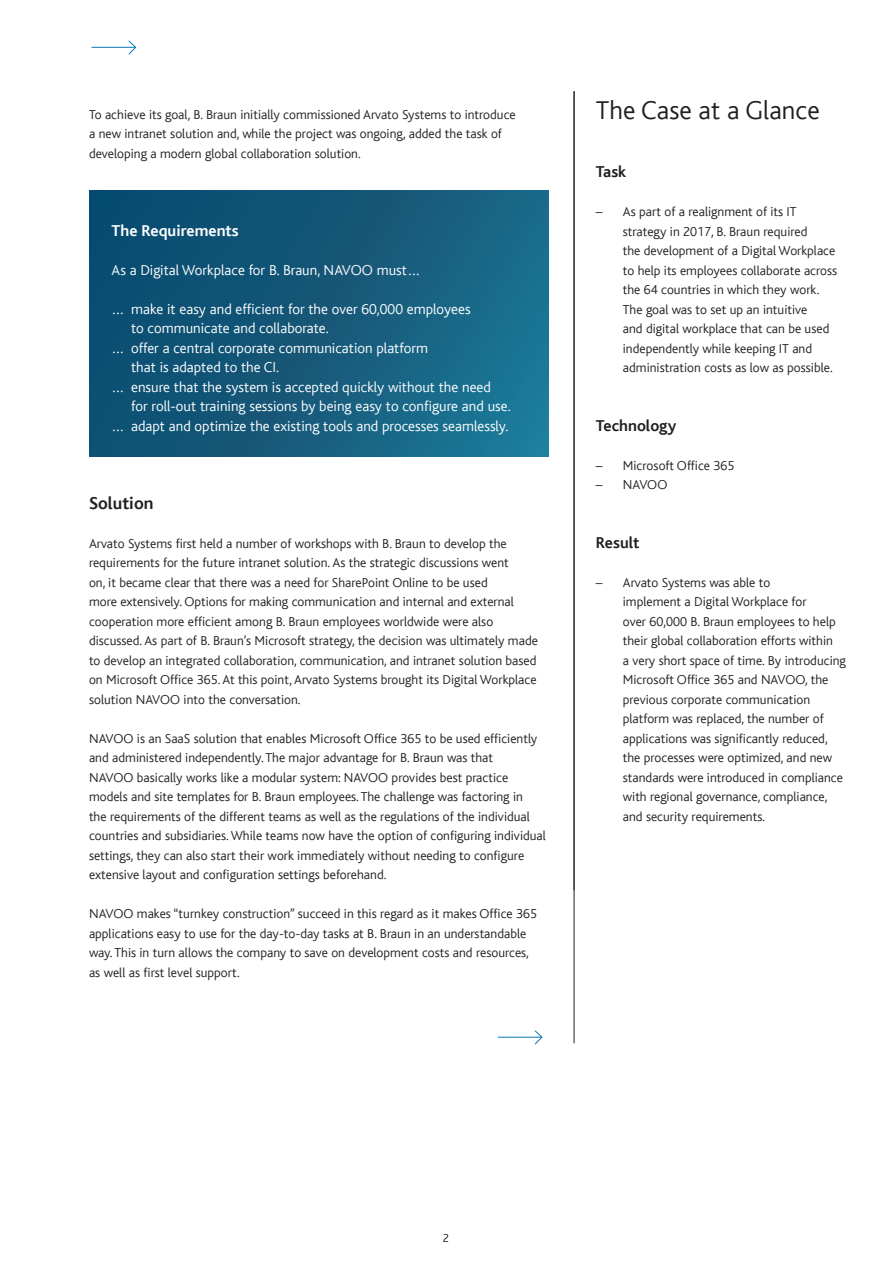
<style>
.page{position:relative;width:893px;height:1263px;background:#fff}
.page>*{position:absolute;margin:0;border:0;box-sizing:border-box;transform-origin:0 0}
.H2_grau{font:300 27px "Bliss";color:#231f20}
.Fliesstext_grau{font:700 18px "Bliss";color:#231f20}
.Bullets_grau{font:700 16.5px "Bliss";color:#231f20}
.Fliesstext_grau-2{font:700 16.5px "Bliss";color:#fff}
.Fliesstext_grau-3{font:300 15px/19.5px "Bliss";color:#fff}
.Fliesstext_grau-4{font:300 13.5px/19.5px "Bliss";color:#231f20}
.t1{font:300 12px "Bliss";color:#231f20}
</style>
<div class="page">
<hr style="left:92px;top:47px;width:44px;height:1px;background:#0779b5">
<svg style="left:128px;top:40px;width:9px;height:15px"></svg>
<hr style="left:574px;top:91px;width:1px;height:952px;background:#231f20">
<hr style="left:498px;top:1037px;width:44px;height:1px;background:#0779b5">
<svg style="left:534px;top:1030px;width:9px;height:15px"></svg>
<img style="left:89px;top:191px;width:460px;height:266px">
<p class="Fliesstext_grau-4" style="left:89px;top:105px;width:428px">To achieve its goal, B. Braun initially commissioned Arvato Systems to introduce a new intranet solution and, while the project was ongoing, added the task of developing a modern global collaboration solution.</p>
<p class="Fliesstext_grau-2" style="left:112px;top:222px;width:129px">The Requirements</p>
<p class="Fliesstext_grau-3" style="left:112px;top:260px;width:310px">As a Digital Workplace for B. Braun, NAVOO must…</p>
<p class="Fliesstext_grau-3" style="left:131px;top:299px;width:341px;text-indent:-20px">… make it easy and efficient for the over 60,000 employees to communicate and collaborate.</p>
<p class="Fliesstext_grau-3" style="left:131px;top:338px;width:298px;text-indent:-20px">… offer a central corporate communication platform that is adapted to the CI.</p>
<p class="Fliesstext_grau-3" style="left:131px;top:377px;width:381px;text-indent:-20px">… ensure that the system is accepted quickly without the need for roll-out training sessions by being easy to configure and use.</p>
<p class="Fliesstext_grau-3" style="left:112px;top:416px;width:398px">… adapt and optimize the existing tools and processes seamlessly.</p>
<p class="Fliesstext_grau" style="left:89px;top:493px;width:66px">Solution</p>
<p class="Fliesstext_grau-4" style="left:89px;top:534px;width:450px">Arvato Systems first held a number of workshops with B. Braun to develop the requirements for the future intranet solution. As the strategic discussions went<br>on, it became clear that there was a need for SharePoint Online to be used<br>more extensively. Options for making communication and internal and external cooperation more efficient among B. Braun employees worldwide were also discussed. As part of B. Braun’s Microsoft strategy, the decision was ultimately made to develop an integrated collaboration, communication, and intranet solution based on Microsoft Office 365. At this point, Arvato Systems brought its Digital Workplace solution NAVOO into the conversation.</p>
<p class="Fliesstext_grau-4" style="left:89px;top:729px;width:458px">NAVOO is an SaaS solution that enables Microsoft Office 365 to be used efficiently and administered independently. The major advantage for B. Braun was that<br>NAVOO basically works like a modular system: NAVOO provides best practice models and site templates for B. Braun employees. The challenge was factoring in<br>the requirements of the different teams as well as the regulations of the individual countries and subsidiaries. While teams now have the option of configuring individual settings, they can also start their work immediately without needing to configure extensive layout and configuration settings beforehand.</p>
<p class="Fliesstext_grau-4" style="left:89px;top:904px;width:449px">NAVOO makes “turnkey construction” succeed in this regard as it makes Office 365 applications easy to use for the day-to-day tasks at B. Braun in an understandable way. This in turn allows the company to save on development costs and resources, as well as first level support.</p>
<p class="H2_grau" style="left:596px;top:96px;width:225px">The Case at a Glance</p>
<p class="Bullets_grau" style="left:596px;top:163px;width:32px">Task</p>
<p class="Fliesstext_grau-4" style="left:623px;top:202px;width:216px;text-indent:-27px">– As part of a realignment of its IT strategy in 2017, B. Braun required<br>the development of a Digital Workplace to help its employees collaborate across the 64 countries in which they work.<br>The goal was to set up an intuitive<br>and digital workplace that can be used independently while keeping IT and administration costs as low as possible.</p>
<p class="Bullets_grau" style="left:596px;top:417px;width:82px">Technology</p>
<p class="Fliesstext_grau-4" style="left:596px;top:456px;width:140px">– Microsoft Office 365</p>
<p class="Fliesstext_grau-4" style="left:596px;top:475px;width:73px">– NAVOO</p>
<p class="Bullets_grau" style="left:596px;top:534px;width:45px">Result</p>
<p class="Fliesstext_grau-4" style="left:623px;top:573px;width:225px;text-indent:-27px">– Arvato Systems was able to<br>implement a Digital Workplace for<br>over 60,000 B. Braun employees to help their global collaboration efforts within<br>a very short space of time. By introducing Microsoft Office 365 and NAVOO, the previous corporate communication platform was replaced, the number of applications was significantly reduced, the processes were optimized, and new standards were introduced in compliance with regional governance, compliance, and security requirements.</p>
<p class="t1" style="left:443px;top:1231px;width:8px">2</p>
</div>
